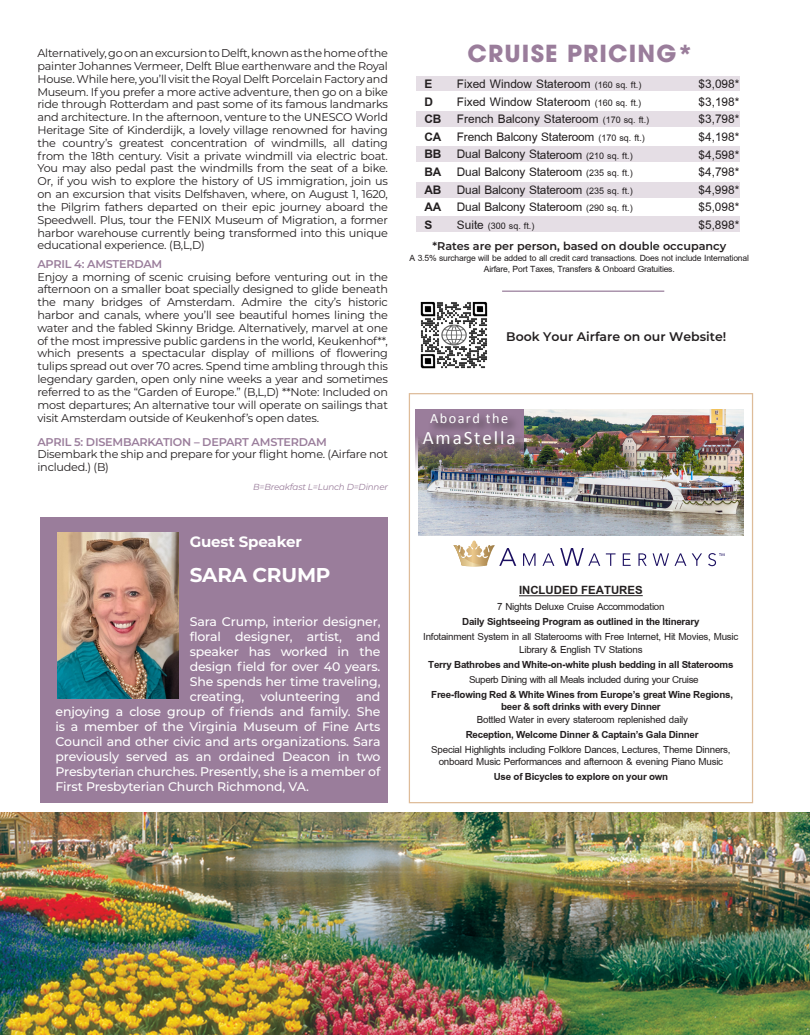
<style>
.page{position:relative;width:810px;height:1035px;background:#fff}
.page>*{position:absolute;margin:0;border:0;box-sizing:border-box;transform-origin:0 0}
.t1{font:700 23.38px "ITC Avant Garde Pro";letter-spacing:.05em;color:#9a7d9b}
.t2{font:700 20px "Montserrat";letter-spacing:-.01em;color:#fff}
.t3{font:19px "Calibri";letter-spacing:.1em;color:#fff}
.t4{font:18.12px "Browallia New";letter-spacing:-.01em;color:#231f20}
.t5{font:700 18.12px "Browallia New";color:#231f20}
.t6{font:700 17.5px "Browallia New";color:#231f20}
.t7{font:15px/12.5px "Browallia New";letter-spacing:-.015em;color:#231f20;text-align:center}
.t8{font:700 15px/12.5px "Browallia New";letter-spacing:-.015em;color:#231f20;text-align:center}
.t9{font:700 15px "Montserrat";letter-spacing:-.01em;color:#fff}
.t10{font:14.25px "Calibri";letter-spacing:.1em;color:#fff}
.t11{font:13.75px "Browallia New";color:#231f20}
.t12{font:13.12px/11.2px "Browallia New";letter-spacing:-.015em;color:#231f20;text-align:center}
.t13{font:500 12.5px/15px "Montserrat";letter-spacing:-.01em;color:#fff;text-align:justify}
.t14{font:600 12.5px "Montserrat";color:#231f20}
.t15{font:11.25px/12.8px "Montserrat";letter-spacing:-.02em;color:#231f20;text-align:justify}
.t16{font:600 11.25px "Montserrat";letter-spacing:-.02em;color:#9a7d9b}
.t17{font:600 11.25px "Montserrat";color:#231f20}
.t18{font:italic 8.75px "Montserrat";letter-spacing:-.02em;color:#9a7d9b}
.s1{font-size:13.75px}
.s2{font-weight:700}
.s3{font-size:18.12px}
</style>
<div class="page">
<img style="left:0;top:812px;width:810px;height:223px">
<div style="left:417px;top:76px;width:323px;height:15px;background:#e5dee5"></div>
<div style="left:417px;top:111px;width:323px;height:16px;background:#e5dee5"></div>
<div style="left:417px;top:146px;width:323px;height:16px;background:#e5dee5"></div>
<div style="left:417px;top:182px;width:323px;height:16px;background:#e5dee5"></div>
<div style="left:417px;top:216px;width:323px;height:16px;background:#e5dee5"></div>
<hr style="left:502px;top:291px;width:162px;height:1px;background:#997e9b">
<div style="left:409px;top:393px;width:344px;height:410px;border:1px solid #debc99"></div>
<hr style="left:519px;top:595px;width:124px;height:1px;background:#231f20">
<svg style="left:523px;top:553px;width:13px;height:13px"></svg>
<svg style="left:542px;top:553px;width:12px;height:13px"></svg>
<svg style="left:560px;top:548px;width:40px;height:18px"></svg>
<svg style="left:606px;top:553px;width:10px;height:13px"></svg>
<svg style="left:623px;top:553px;width:8px;height:13px"></svg>
<svg style="left:638px;top:553px;width:9px;height:13px"></svg>
<svg style="left:653px;top:553px;width:16px;height:13px"></svg>
<svg style="left:675px;top:553px;width:11px;height:13px"></svg>
<svg style="left:692px;top:553px;width:10px;height:13px"></svg>
<svg style="left:708px;top:553px;width:16px;height:13px"></svg>
<svg style="left:453px;top:541px;width:63px;height:25px"></svg>
<img style="left:419px;top:410px;width:324px;height:125px">
<img style="left:415px;top:410px;width:109px;height:61px">
<svg style="left:421px;top:411px;width:106px;height:46px"></svg>
<img style="left:420px;top:301px;width:68px;height:68px">
<div style="left:40px;top:518px;width:348px;height:285px;background:#9a7d9b"></div>
<img style="left:57px;top:532px;width:121px;height:167px">
<p class="t15" style="left:37px;top:46px;width:352px">Alternatively, go on an excursion to Delft, known as the home of the painter Johannes Vermeer, Delft Blue earthenware and the Royal House. While here, you’ll visit the Royal Delft Porcelain Factory and Museum. If you prefer a more active adventure, then go on a bike ride through Rotterdam and past some of its famous landmarks and architecture. In the afternoon, venture to the UNESCO World Heritage Site of Kinderdijk, a lovely village renowned for having the country’s greatest concentration of windmills, all dating from the 18th century. Visit a private windmill via electric boat.<br>You may also pedal past the windmills from the seat of a bike.<br>Or, if you wish to explore the history of US immigration, join us on an excursion that visits Delfshaven, where, on August 1, 1620, the Pilgrim fathers departed on their epic journey aboard the Speedwell. Plus, tour the FENIX Museum of Migration, a former harbor warehouse currently being transformed into this unique educational experience. (B,L,D)</p>
<p class="t16" style="left:37px;top:256px;width:126px">APRIL 4: AMSTERDAM</p>
<p class="t15" style="left:37px;top:270px;width:352px">Enjoy a morning of scenic cruising before venturing out in the afternoon on a smaller boat specially designed to glide beneath the many bridges of Amsterdam. Admire the city’s historic harbor and canals, where you’ll see beautiful homes lining the water and the fabled Skinny Bridge. Alternatively, marvel at one of the most impressive public gardens in the world, Keukenhof**, which presents a spectacular display of millions of flowering tulips spread out over 70 acres. Spend time ambling through this legendary garden, open only nine weeks a year and sometimes referred to as the “Garden of Europe.” (B,L,D) **Note: Included on most departures; An alternative tour will operate on sailings that visit Amsterdam outside of Keukenhof’s open dates.</p>
<p class="t16" style="left:37px;top:434px;width:291px">APRIL 5: DISEMBARKATION – DEPART AMSTERDAM</p>
<p class="t15" style="left:37px;top:448px;width:352px">Disembark the ship and prepare for your flight home. (Airfare not included.) (B)</p>
<p class="t18" style="left:253px;top:481px;width:136px">B=Breakfast L=Lunch D=Dinner</p>
<h3 class="t9" style="left:190px;top:531px;width:114px">Guest Speaker</h3>
<h2 class="t2" style="left:190px;top:561px;width:142px">SARA CRUMP</h2>
<p class="t13" style="left:190px;top:614px;width:192px">Sara Crump, interior designer, floral designer, artist, and speaker has worked in the design field for over 40 years.<br>She spends her time traveling, creating,</p>
<p class="t13" style="left:260px;top:689px;width:81px">volunteering</p>
<p class="t13" style="left:56px;top:689px;width:326px;text-indent:301px">and enjoying a close group of friends and family. She is a member of the Virginia Museum of Fine Arts Council and other civic and arts organizations. Sara previously served as an ordained Deacon in two Presbyterian churches. Presently, she is a member of First Presbyterian Church Richmond, VA.</p>
<h1 class="t1" style="left:468px;top:38px;width:227px">CRUISE PRICING*</h1>
<h3 class="t5" style="left:424px;top:72px;width:9px">E</h3>
<h3 class="t4" style="left:457px;top:72px;width:186px">Fixed Window Stateroom <span class="s1">(160 sq. ft.)</span></h3>
<h3 class="t4" style="left:699px;top:72px;width:42px">$3,098*</h3>
<h3 class="t5" style="left:424px;top:90px;width:10px">D</h3>
<h3 class="t4" style="left:457px;top:90px;width:186px">Fixed Window Stateroom <span class="s1">(160 sq. ft.)</span></h3>
<h3 class="t4" style="left:699px;top:90px;width:42px">$3,198*</h3>
<h3 class="t4" style="left:424px;top:108px;width:226px"><span class="s2">CB</span> French Balcony Stateroom <span class="s1">(170 sq. ft.)</span></h3>
<h3 class="t4" style="left:699px;top:108px;width:42px">$3,798*</h3>
<h3 class="t4" style="left:424px;top:125px;width:222px"><span class="s2">CA</span> French Balcony Stateroom <span class="s1">(170 sq. ft.)</span></h3>
<h3 class="t4" style="left:699px;top:125px;width:42px">$4,198*</h3>
<h3 class="t4" style="left:424px;top:143px;width:210px"><span class="s2">BB</span> Dual Balcony Stateroom <span class="s1">(210 sq. ft.)</span></h3>
<h3 class="t4" style="left:699px;top:143px;width:42px">$4,598*</h3>
<h3 class="t4" style="left:424px;top:160px;width:210px"><span class="s2">BA</span> Dual Balcony Stateroom <span class="s1">(235 sq. ft.)</span></h3>
<h3 class="t4" style="left:699px;top:161px;width:42px">$4,798*</h3>
<h3 class="t4" style="left:424px;top:178px;width:210px"><span class="s2">AB</span> Dual Balcony Stateroom <span class="s1">(235 sq. ft.)</span></h3>
<h3 class="t4" style="left:699px;top:178px;width:42px">$4,998*</h3>
<h3 class="t4" style="left:424px;top:196px;width:210px"><span class="s2">AA</span> Dual Balcony Stateroom <span class="s1">(290 sq. ft.)</span></h3>
<h3 class="t4" style="left:699px;top:196px;width:42px">$5,098*</h3>
<h3 class="t5" style="left:424px;top:213px;width:9px">S</h3>
<p class="t11" style="left:457px;top:217px;width:79px"><span class="s3">Suite</span> (300 sq. ft.)</p>
<h3 class="t4" style="left:699px;top:213px;width:42px">$5,898*</h3>
<p class="t17" style="left:432px;top:238px;width:295px">*Rates are per person, based on double occupancy</p>
<p class="t12" style="left:410px;top:252px;width:341px">A 3.5% surcharge will be added to all credit card transactions. Does not include International<br>Airfare, Port Taxes, Transfers &amp; Onboard Gratuities.</p>
<p class="t14" style="left:506px;top:328px;width:222px">Book Your Airfare on our Website!</p>
<p class="t10" style="left:430px;top:408px;width:79px">Aboard the</p>
<h3 class="t3" style="left:423px;top:425px;width:94px">AmaStella</h3>
<h3 class="t6" style="left:519px;top:579px;width:125px">INCLUDED FEATURES</h3>
<h3 class="t7" style="left:497px;top:600px;width:169px">7 Nights Deluxe Cruise Accommodation</h3>
<h3 class="t8" style="left:462px;top:616px;width:239px">Daily Sightseeing Program as outlined in the Itinerary</h3>
<h3 class="t7" style="left:423px;top:630px;width:317px">Infotainment System in all Staterooms with Free Internet, Hit Movies, Music<br>Library &amp; English TV Stations</h3>
<h3 class="t8" style="left:428px;top:658px;width:307px">Terry Bathrobes and White-on-white plush bedding in all Staterooms</h3>
<h3 class="t7" style="left:469px;top:673px;width:231px">Superb Dining with all Meals included during your Cruise</h3>
<h3 class="t8" style="left:431px;top:688px;width:303px">Free-flowing Red &amp; White Wines from Europe’s great Wine Regions, beer &amp; soft drinks with every Dinner</h3>
<h3 class="t7" style="left:477px;top:713px;width:213px">Bottled Water in every stateroom replenished daily</h3>
<h3 class="t8" style="left:466px;top:728px;width:234px">Reception, Welcome Dinner &amp; Captain’s Gala Dinner</h3>
<h3 class="t7" style="left:431px;top:743px;width:301px">Special Highlights including Folklore Dances, Lectures, Theme Dinners, onboard Music Performances and afternoon &amp; evening Piano Music</h3>
<h3 class="t8" style="left:494px;top:771px;width:176px">Use of Bicycles to explore on your own</h3>
</div>
